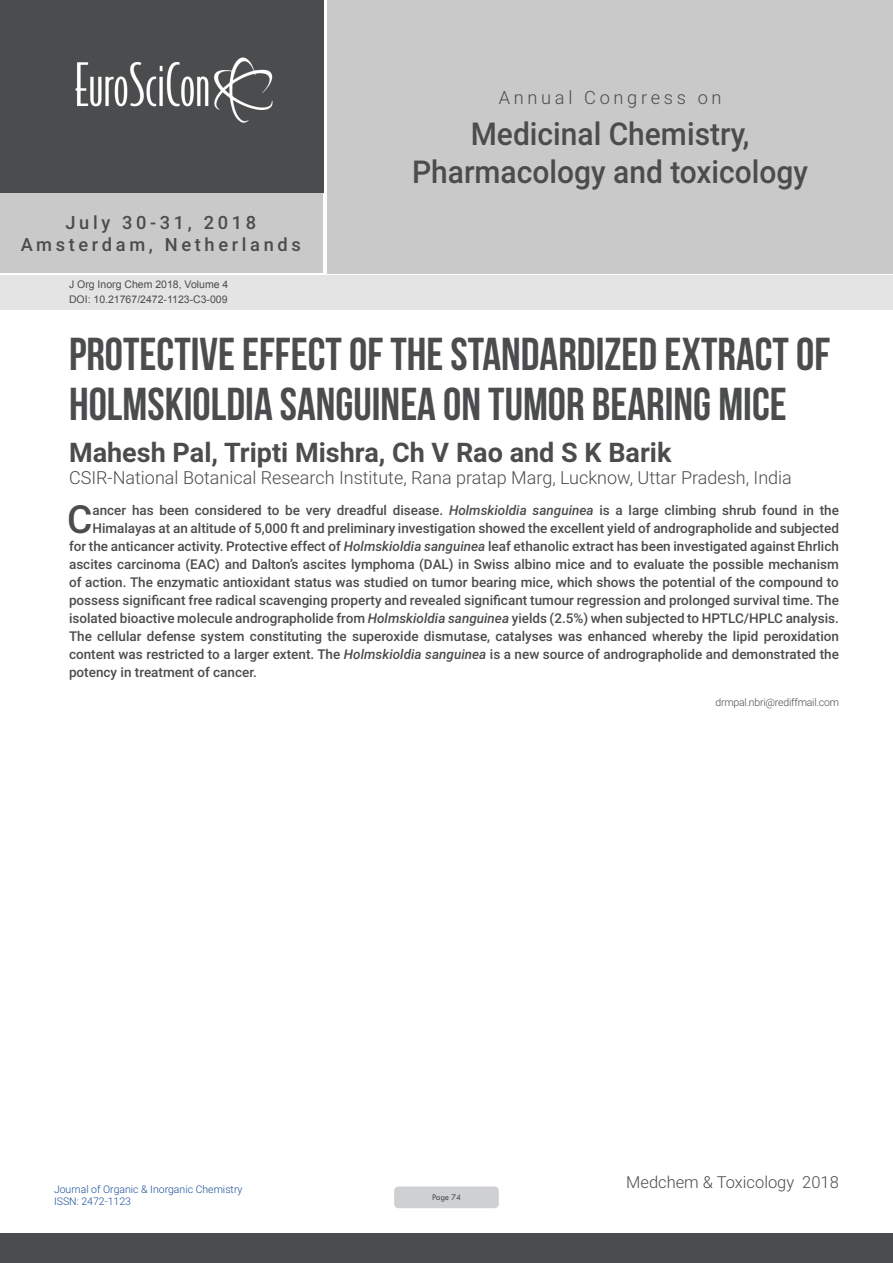
<style>
.page{position:relative;width:893px;height:1263px;background:#fff}
.page>*{position:absolute;margin:0;border:0;box-sizing:border-box;transform-origin:0 0}
.t1{font:46.05px/50.7px "Bebas Neue";color:#4b4c4d}
.Abstract{font:500 38.85px "Roboto";color:#4b4c4d}
.t2{font:500 31.5px/37.8px "Roboto";color:#4b4c4d;text-align:center;scale:.95 1}
.t3{font:700 27px "Roboto";color:#4b4c4d}
.t4{font:500 18.3px/21.9px "Roboto";letter-spacing:.2em;color:#4b4c4d;text-align:center}
.t5{font:300 18.3px "Roboto";letter-spacing:.2em;color:#4b4c4d}
.t6{font:300 18px "Roboto";color:#4b4c4d}
.t7{font:300 16.5px "Roboto";color:#4b4c4d}
.Abstract-2{font:500 13.5px "Roboto";color:#4b4c4d}
.t8{font:10.5px "Arial";color:#4b4c4d}
.t9{font:300 10.5px/12.6px "Roboto";color:#194f97}
.Biography{font:300 10.5px "Roboto";letter-spacing:-.02em;color:#4b4c4d}
.t10{font:9px "Tw Cen";letter-spacing:-.02em;color:#4b4c4d;scale:.95 1}
.s1{font-style:italic}
</style>
<div class="page">
<div style="left:0;top:0;width:323px;height:193px;background:#4b4c4d"></div>
<div style="left:0;top:193px;width:322px;height:80px;background:#c9c9c9"></div>
<div style="left:327px;top:0;width:566px;height:273px;background:#c9c9c9"></div>
<img style="left:75px;top:57px;width:198px;height:66px">
<div style="left:0;top:1233px;width:893px;height:30px;background:#4b4c4d"></div>
<div style="left:1px;top:275px;width:892px;height:35px;background:#e4e4e4"></div>
<div style="left:394px;top:1186px;width:105px;height:22px;background:#cfd0d2;border-radius:4px"></div>
<h3 class="t4" style="left:21px;top:211px;width:282px">July 30-31, 2018<br>Amsterdam, Netherlands</h3>
<p class="t8" style="left:69px;top:278px;width:161px">J Org Inorg Chem 2018, Volume 4</p>
<p class="t8" style="left:69px;top:292px;width:160px">DOI: 10.21767/2472-1123-C3-009</p>
<h3 class="t5" style="left:499px;top:85px;width:224px">Annual Congress on</h3>
<h3 class="t2" style="left:412px;top:113px;width:418px">Medicinal Chemistry,<br>Pharmacology and toxicology</h3>
<p class="t1" style="left:69px;top:328px;width:763px">PROTECTIVE EFFECT OF THE STANDARDIZED EXTRACT OF<br>HOLMSKIOLDIA SANGUINEA ON TUMOR BEARING MICE</p>
<p class="t3" style="left:69px;top:433px;width:604px">Mahesh Pal, Tripti Mishra, Ch V Rao and S K Barik</p>
<p class="t6" style="left:69px;top:464px;width:724px">CSIR-National Botanical Research Institute, Rana pratap Marg, Lucknow, Uttar Pradesh, India</p>
<p class="Abstract" style="left:67px;top:492px;width:27px">C</p>
<p class="Abstract-2" style="left:92px;top:501px;width:748px">ancer has been considered to be very dreadful disease. <span class="s1">Holmskioldia sanguinea</span> is a large climbing shrub found in the</p>
<p class="Abstract-2" style="left:92px;top:519px;width:748px">Himalayas at an altitude of 5,000 ft and preliminary investigation showed the excellent yield of andrographolide and subjected</p>
<p class="Abstract-2" style="left:69px;top:537px;width:771px">for the anticancer activity. Protective effect of <span class="s1">Holmskioldia sanguinea</span> leaf ethanolic extract has been investigated against Ehrlich</p>
<p class="Abstract-2" style="left:69px;top:555px;width:771px">ascites carcinoma (EAC) and Dalton’s ascites lymphoma (DAL) in Swiss albino mice and to evaluate the possible mechanism</p>
<p class="Abstract-2" style="left:69px;top:573px;width:771px">of action. The enzymatic antioxidant status was studied on tumor bearing mice, which shows the potential of the compound to</p>
<p class="Abstract-2" style="left:69px;top:591px;width:771px">possess significant free radical scavenging property and revealed significant tumour regression and prolonged survival time. The</p>
<p class="Abstract-2" style="left:69px;top:609px;width:771px">isolated bioactive molecule andrographolide from <span class="s1">Holmskioldia sanguinea</span> yields (2.5%) when subjected to HPTLC/HPLC analysis.</p>
<p class="Abstract-2" style="left:69px;top:627px;width:771px">The cellular defense system constituting the superoxide dismutase, catalyses was enhanced whereby the lipid peroxidation</p>
<p class="Abstract-2" style="left:69px;top:645px;width:771px">content was restricted to a larger extent. The <span class="s1">Holmskioldia sanguinea</span> is a new source of andrographolide and demonstrated the</p>
<p class="Abstract-2" style="left:69px;top:663px;width:189px">potency in treatment of cancer.</p>
<p class="Biography" style="left:715px;top:694px;width:125px">drmpal.nbri@rediffmail.com</p>
<p class="t9" style="left:54px;top:1182px;width:190px">Journal of Organic &amp; Inorganic Chemistry<br>ISSN: 2472-1123</p>
<p class="t10" style="left:432px;top:1192px;width:32px">Page 74</p>
<p class="t7" style="left:626px;top:1170px;width:214px">Medchem &amp; Toxicology 2018</p>
</div>
